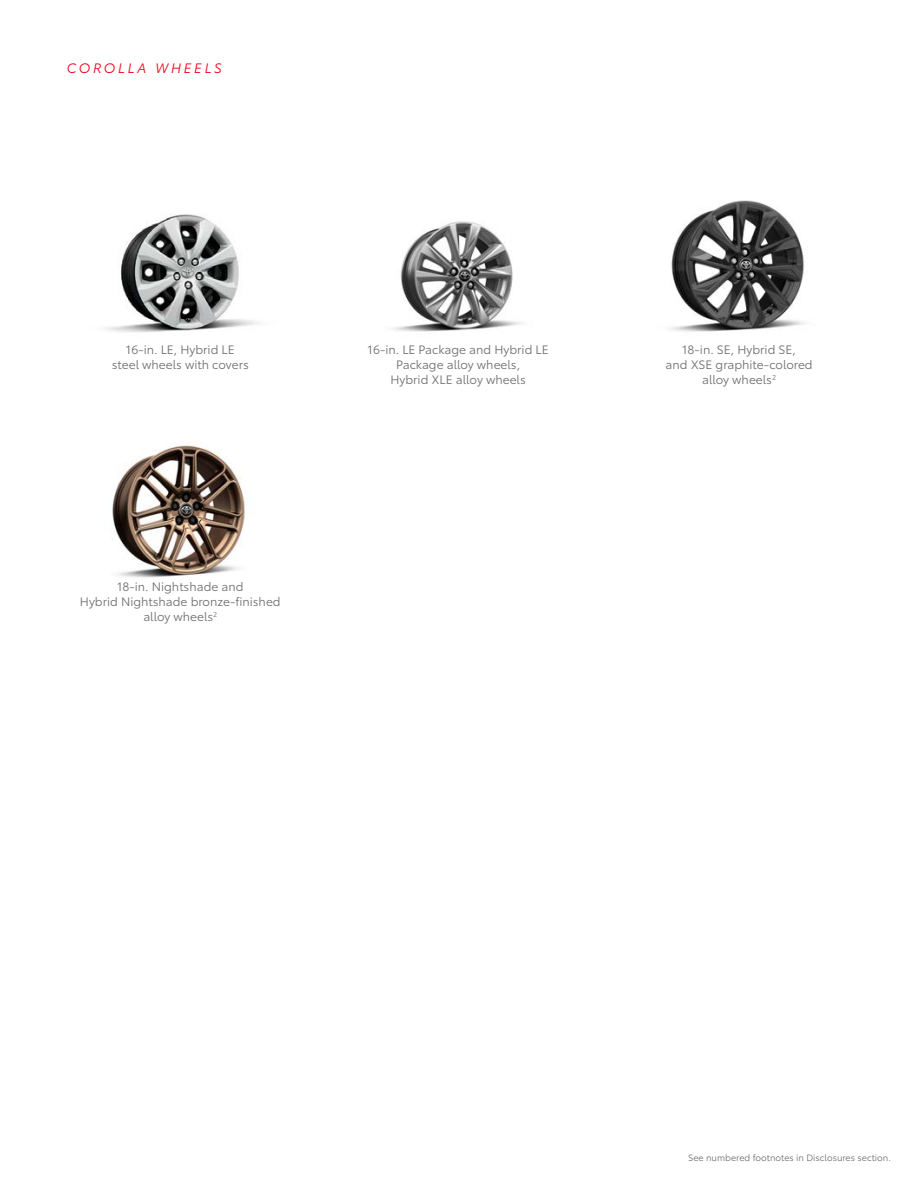
<style>
.page{position:relative;width:918px;height:1188px;background:#fff}
.page>*{position:absolute;margin:0;border:0;box-sizing:border-box;transform-origin:0 0}
.t1{font:italic 13.5px "Toyota Type";letter-spacing:.2em;color:#eb0a1e}
.t2{font:12px/15px "Toyota Type";color:#6d6e71;text-align:center}
.t3{font:9px "Toyota Type";color:#6d6e71}
</style>
<div class="page">
<img style="left:104px;top:214px;width:155px;height:118px">
<img style="left:393px;top:221px;width:129px;height:111px">
<img style="left:670px;top:200px;width:136px;height:132px">
<img style="left:112px;top:445px;width:133px;height:133px">
<p class="t1" style="left:67px;top:58px;width:156px">COROLLA WHEELS</p>
<p class="t2" style="left:112px;top:341px;width:139px">16-in. LE, Hybrid LE steel wheels with covers</p>
<p class="t2" style="left:80px;top:579px;width:202px">18-in. Nightshade and<br>Hybrid Nightshade bronze-finished alloy wheels<sup>2</sup></p>
<p class="t2" style="left:368px;top:341px;width:183px">16-in. LE Package and Hybrid LE<br>Package alloy wheels,<br>Hybrid XLE alloy wheels</p>
<p class="t2" style="left:666px;top:341px;width:149px">18-in. SE, Hybrid SE,<br>and XSE graphite-colored alloy wheels<sup>2</sup></p>
<p class="t3" style="left:688px;top:1151px;width:204px">See numbered footnotes in Disclosures section.</p>
</div>
